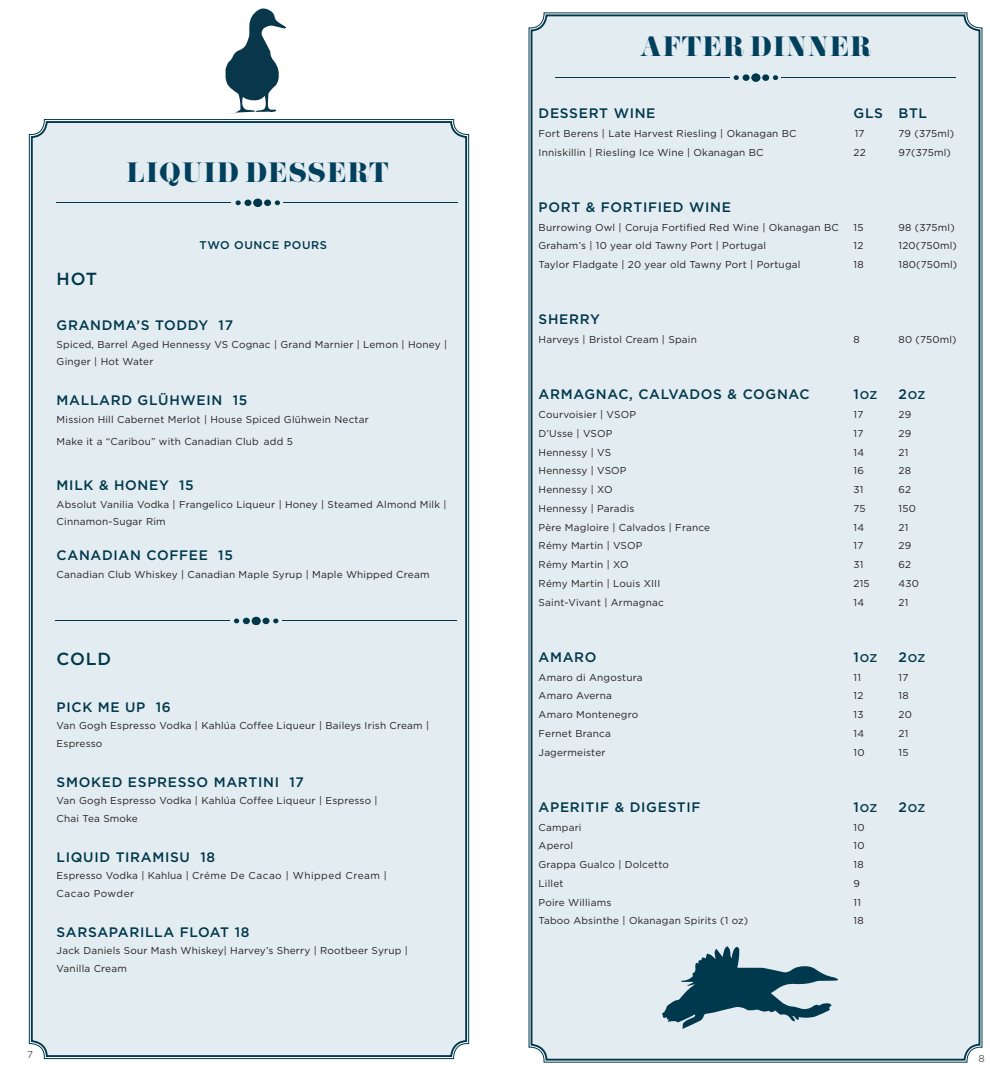
<style>
.page{position:relative;width:990px;height:1080px;background:#fff}
.page>*{position:absolute;margin:0;border:0;box-sizing:border-box;transform-origin:0 0}
.t1{font:25px "Pistilli";letter-spacing:.03em;color:#00405c}
.t2{font:500 17.5px "Gotham HTF";letter-spacing:.05em;color:#00374b}
.t3{font:500 13.75px "Gotham HTF";letter-spacing:.05em;color:#00374b}
.t4{font:500 11.25px "Gotham HTF";letter-spacing:.05em;color:#00374b}
.t5{font:10px/17.5px "Gotham HTF";letter-spacing:.02em;color:#231f20}
.t6{font:10px "Gotham HTF";letter-spacing:.05em;color:#231f20}
.t7{font:10px "Gotham HTF";color:#57585a}
.s1{font-size:13.75px}
</style>
<div class="page">
<div style="left:29px;top:119px;width:440px;height:940px;background:#e2ecf1"></div>
<div style="left:244px;top:200px;width:7px;height:6px;background:#00374b;border-radius:50%"></div>
<svg style="left:236px;top:200px;width:5px;height:5px"></svg>
<div style="left:253px;top:199px;width:9px;height:8px;background:#00374b;border-radius:50%"></div>
<div style="left:264px;top:200px;width:7px;height:6px;background:#00374b;border-radius:50%"></div>
<svg style="left:275px;top:200px;width:5px;height:5px"></svg>
<hr style="left:284px;top:202px;width:174px;height:1px;background:#00374b">
<hr style="left:57px;top:202px;width:174px;height:1px;background:#00374b">
<div style="left:243px;top:618px;width:7px;height:6px;background:#00374b;border-radius:50%"></div>
<svg style="left:234px;top:619px;width:5px;height:4px"></svg>
<div style="left:252px;top:617px;width:9px;height:8px;background:#00374b;border-radius:50%"></div>
<div style="left:262px;top:618px;width:8px;height:6px;background:#00374b;border-radius:50%"></div>
<svg style="left:273px;top:619px;width:5px;height:4px"></svg>
<hr style="left:282px;top:620px;width:175px;height:1px;background:#00374b">
<hr style="left:55px;top:620px;width:175px;height:1px;background:#00374b">
<svg style="left:226px;top:8px;width:60px;height:105px"></svg>
<div style="left:528px;top:12px;width:455px;height:1051px;background:#e2ecf1"></div>
<div style="left:743px;top:74px;width:7px;height:7px;background:#00374b;border-radius:50%"></div>
<svg style="left:734px;top:75px;width:5px;height:5px"></svg>
<div style="left:751px;top:74px;width:9px;height:8px;background:#00374b;border-radius:50%"></div>
<div style="left:762px;top:74px;width:7px;height:7px;background:#00374b;border-radius:50%"></div>
<svg style="left:773px;top:75px;width:5px;height:5px"></svg>
<hr style="left:782px;top:77px;width:174px;height:1px;background:#00374b">
<hr style="left:555px;top:77px;width:174px;height:1px;background:#00374b">
<svg style="left:662px;top:946px;width:176px;height:83px;background:#819faa"></svg>
<p class="t1" style="left:126px;top:157px;width:264px">LIQUID DESSERT</p>
<p class="t4" style="left:200px;top:238px;width:129px">TWO OUNCE POURS</p>
<p class="t2" style="left:57px;top:269px;width:42px">HOT</p>
<p class="t3" style="left:57px;top:318px;width:178px">GRANDMA’S TODDY 17</p>
<p class="t5" style="left:57px;top:335px;width:392px">Spiced, Barrel Aged Hennessy VS Cognac | Grand Marnier | Lemon | Honey |</p>
<p class="t5" style="left:57px;top:353px;width:98px">Ginger | Hot Water</p>
<p class="t3" style="left:57px;top:393px;width:192px">MALLARD GLÜHWEIN 15</p>
<p class="t5" style="left:57px;top:410px;width:314px">Mission Hill Cabernet Merlot | House Spiced Glühwein Nectar</p>
<p class="t5" style="left:57px;top:433px;width:238px">Make it a “Caribou” with Canadian Club add 5</p>
<p class="t3" style="left:57px;top:478px;width:139px">MILK &amp; HONEY 15</p>
<p class="t5" style="left:57px;top:495px;width:391px">Absolut Vanilia Vodka | Frangelico Liqueur | Honey | Steamed Almond Milk |</p>
<p class="t5" style="left:57px;top:513px;width:111px">Cinnamon-Sugar Rim</p>
<p class="t3" style="left:57px;top:548px;width:178px">CANADIAN COFFEE 15</p>
<p class="t5" style="left:57px;top:565px;width:374px">Canadian Club Whiskey | Canadian Maple Syrup | Maple Whipped Cream</p>
<p class="t2" style="left:57px;top:649px;width:56px">COLD</p>
<p class="t3" style="left:57px;top:699px;width:116px">PICK ME UP 16</p>
<p class="t5" style="left:57px;top:717px;width:374px">Van Gogh Espresso Vodka | Kahlúa Coffee Liqueur | Baileys Irish Cream |<br>Espresso</p>
<p class="t3" style="left:57px;top:774px;width:249px">SMOKED ESPRESSO MARTINI 17</p>
<p class="t5" style="left:57px;top:792px;width:322px">Van Gogh Espresso Vodka | Kahlúa Coffee Liqueur | Espresso |</p>
<p class="t5" style="left:57px;top:809px;width:83px">Chai Tea Smoke</p>
<p class="t3" style="left:57px;top:849px;width:160px">LIQUID TIRAMISU 18</p>
<p class="t5" style="left:57px;top:867px;width:332px">Espresso Vodka | Kahlua | Créme De Cacao | Whipped Cream |</p>
<p class="t6" style="left:57px;top:888px;width:79px">Cacao Powder</p>
<p class="t3" style="left:57px;top:924px;width:194px">SARSAPARILLA FLOAT 18</p>
<p class="t5" style="left:57px;top:942px;width:353px">Jack Daniels Sour Mash Whiskey| Harvey’s Sherry | Rootbeer Syrup |<br>Vanilla Cream</p>
<p class="t7" style="left:27px;top:1049px;width:7px">7</p>
<p class="t1" style="left:640px;top:30px;width:233px">AFTER DINNER</p>
<p class="t3" style="left:539px;top:105px;width:118px">DESSERT WINE</p>
<p class="t3" style="left:854px;top:105px;width:75px">GLS BTL</p>
<p class="t5" style="left:539px;top:124px;width:260px">Fort Berens | Late Harvest Riesling | Okanagan BC</p>
<p class="t5" style="left:855px;top:124px;width:11px">17</p>
<p class="t5" style="left:899px;top:124px;width:57px">79 (375ml)</p>
<p class="t5" style="left:539px;top:143px;width:226px">Inniskillin | Riesling Ice Wine | Okanagan BC</p>
<p class="t5" style="left:854px;top:143px;width:14px">22</p>
<p class="t5" style="left:899px;top:143px;width:54px">97(375ml)</p>
<p class="t3" style="left:539px;top:199px;width:194px">PORT &amp; FORTIFIED WINE</p>
<p class="t5" style="left:539px;top:218px;width:302px">Burrowing Owl | Coruja Fortified Red Wine | Okanagan BC</p>
<p class="t5" style="left:854px;top:218px;width:11px">15</p>
<p class="t5" style="left:899px;top:218px;width:58px">98 (375ml)</p>
<p class="t5" style="left:539px;top:237px;width:229px">Graham’s | 10 year old Tawny Port | Portugal</p>
<p class="t5" style="left:854px;top:237px;width:11px">12</p>
<p class="t5" style="left:899px;top:237px;width:60px">120(750ml)</p>
<p class="t5" style="left:539px;top:256px;width:263px">Taylor Fladgate | 20 year old Tawny Port | Portugal</p>
<p class="t5" style="left:854px;top:256px;width:12px">18</p>
<p class="t5" style="left:899px;top:256px;width:60px">180(750ml)</p>
<p class="t3" style="left:539px;top:312px;width:63px">SHERRY</p>
<p class="t5" style="left:539px;top:331px;width:160px">Harveys | Bristol Cream | Spain</p>
<p class="t5" style="left:854px;top:331px;width:8px">8</p>
<p class="t5" style="left:899px;top:331px;width:60px">80 (750ml)</p>
<p class="t3" style="left:539px;top:387px;width:273px">ARMAGNAC, CALVADOS &amp; COGNAC</p>
<p class="t4" style="left:854px;top:389px;width:25px"><span class="s1">1</span>OZ</p>
<p class="t4" style="left:899px;top:389px;width:28px"><span class="s1">2</span>OZ</p>
<p class="t5" style="left:539px;top:406px;width:99px">Courvoisier | VSOP</p>
<p class="t5" style="left:854px;top:406px;width:11px">17</p>
<p class="t5" style="left:899px;top:406px;width:14px">29</p>
<p class="t5" style="left:539px;top:424px;width:75px">D’Usse | VSOP</p>
<p class="t5" style="left:854px;top:424px;width:11px">17</p>
<p class="t5" style="left:899px;top:424px;width:14px">29</p>
<p class="t5" style="left:539px;top:443px;width:74px">Hennessy | VS</p>
<p class="t5" style="left:854px;top:443px;width:12px">14</p>
<p class="t5" style="left:899px;top:443px;width:11px">21</p>
<p class="t5" style="left:539px;top:462px;width:90px">Hennessy | VSOP</p>
<p class="t5" style="left:854px;top:462px;width:12px">16</p>
<p class="t5" style="left:899px;top:462px;width:14px">28</p>
<p class="t5" style="left:539px;top:481px;width:76px">Hennessy | XO</p>
<p class="t5" style="left:854px;top:481px;width:11px">31</p>
<p class="t5" style="left:899px;top:481px;width:14px">62</p>
<p class="t5" style="left:539px;top:499px;width:98px">Hennessy | Paradis</p>
<p class="t5" style="left:854px;top:499px;width:14px">75</p>
<p class="t5" style="left:899px;top:499px;width:19px">150</p>
<p class="t5" style="left:539px;top:518px;width:173px">Père Magloire | Calvados | France</p>
<p class="t5" style="left:854px;top:518px;width:12px">14</p>
<p class="t5" style="left:899px;top:518px;width:11px">21</p>
<p class="t5" style="left:539px;top:537px;width:106px">Rémy Martin | VSOP</p>
<p class="t5" style="left:854px;top:537px;width:11px">17</p>
<p class="t5" style="left:899px;top:537px;width:14px">29</p>
<p class="t5" style="left:539px;top:556px;width:92px">Rémy Martin | XO</p>
<p class="t5" style="left:854px;top:556px;width:11px">31</p>
<p class="t5" style="left:899px;top:556px;width:14px">62</p>
<p class="t5" style="left:539px;top:574px;width:123px">Rémy Martin | Louis XIII</p>
<p class="t5" style="left:854px;top:574px;width:18px">215</p>
<p class="t5" style="left:899px;top:574px;width:22px">430</p>
<p class="t5" style="left:539px;top:593px;width:127px">Saint-Vivant | Armagnac</p>
<p class="t5" style="left:854px;top:593px;width:12px">14</p>
<p class="t5" style="left:899px;top:593px;width:11px">21</p>
<p class="t3" style="left:539px;top:649px;width:60px">AMARO</p>
<p class="t4" style="left:854px;top:651px;width:25px"><span class="s1">1</span>OZ</p>
<p class="t4" style="left:899px;top:651px;width:28px"><span class="s1">2</span>OZ</p>
<p class="t5" style="left:539px;top:668px;width:105px">Amaro di Angostura</p>
<p class="t5" style="left:854px;top:668px;width:9px">11</p>
<p class="t5" style="left:899px;top:668px;width:11px">17</p>
<p class="t5" style="left:539px;top:687px;width:75px">Amaro Averna</p>
<p class="t5" style="left:854px;top:687px;width:11px">12</p>
<p class="t5" style="left:899px;top:687px;width:12px">18</p>
<p class="t5" style="left:539px;top:706px;width:101px">Amaro Montenegro</p>
<p class="t5" style="left:854px;top:706px;width:11px">13</p>
<p class="t5" style="left:899px;top:706px;width:15px">20</p>
<p class="t5" style="left:539px;top:724px;width:74px">Fernet Branca</p>
<p class="t5" style="left:854px;top:724px;width:12px">14</p>
<p class="t5" style="left:899px;top:724px;width:11px">21</p>
<p class="t5" style="left:539px;top:743px;width:68px">Jagermeister</p>
<p class="t5" style="left:854px;top:743px;width:12px">10</p>
<p class="t5" style="left:899px;top:743px;width:11px">15</p>
<p class="t3" style="left:539px;top:799px;width:164px">APERITIF &amp; DIGESTIF</p>
<p class="t4" style="left:854px;top:801px;width:25px"><span class="s1">1</span>OZ</p>
<p class="t4" style="left:899px;top:801px;width:28px"><span class="s1">2</span>OZ</p>
<p class="t5" style="left:539px;top:818px;width:44px">Campari</p>
<p class="t5" style="left:854px;top:818px;width:12px">10</p>
<p class="t5" style="left:539px;top:837px;width:36px">Aperol</p>
<p class="t5" style="left:854px;top:837px;width:12px">10</p>
<p class="t5" style="left:539px;top:856px;width:132px">Grappa Gualco | Dolcetto</p>
<p class="t5" style="left:854px;top:856px;width:12px">18</p>
<p class="t5" style="left:539px;top:874px;width:27px">Lillet</p>
<p class="t5" style="left:854px;top:874px;width:8px">9</p>
<p class="t5" style="left:539px;top:893px;width:74px">Poire Williams</p>
<p class="t5" style="left:854px;top:893px;width:9px">11</p>
<p class="t5" style="left:539px;top:912px;width:211px">Taboo Absinthe | Okanagan Spirits (1 oz)</p>
<p class="t5" style="left:854px;top:912px;width:12px">18</p>
<p class="t7" style="left:979px;top:1053px;width:8px">8</p>
</div>
